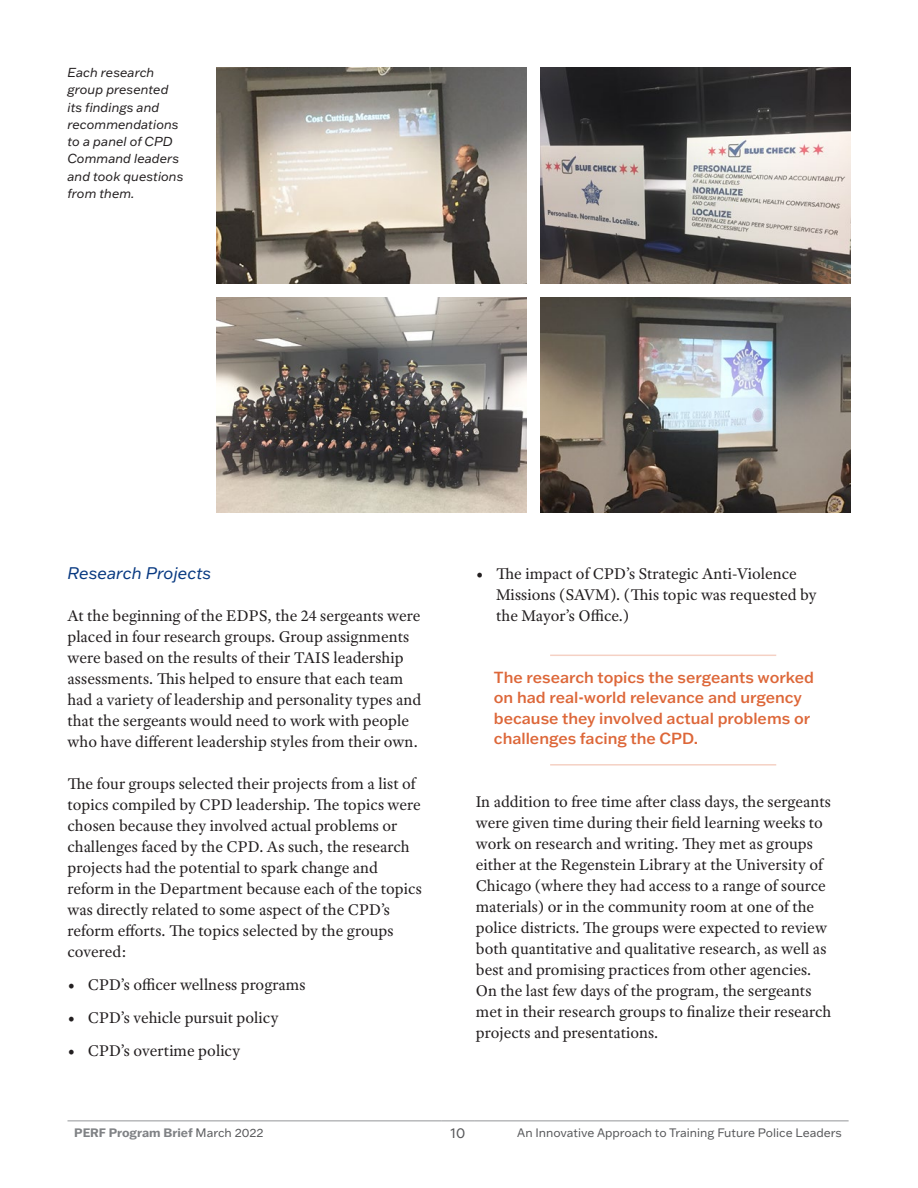
<style>
.page{position:relative;width:918px;height:1188px;background:#fff}
.page>*{position:absolute;margin:0;border:0;box-sizing:border-box;transform-origin:0 0}
.t1{font:16.5px/21px "Adobe Text Pro";color:#231f20}
.t2{font:italic 16.5px "Franklin Gothic ATF";color:#083981}
.quote{font:500 15.75px/20.2px "Franklin Gothic ATF";color:#dd6739}
.t3{font:14.25px "Franklin Gothic ATF";color:#57585a}
.t4{font:italic 12.75px/17.2px "Franklin Gothic ATF";color:#231f20}
.t5{font:12px "Franklin Gothic ATF";color:#57585a}
.t6{font:700 12px "Franklin Gothic ATF";color:#808285}
.s1{font-weight:400;color:#57585a}
</style>
<div class="page">
<hr style="left:68px;top:1120px;width:373px;height:1px;background:#939598">
<hr style="left:441px;top:1120px;width:34px;height:1px;background:#939598">
<hr style="left:475px;top:1120px;width:374px;height:1px;background:#939598">
<hr style="left:550px;top:655px;width:226px;height:1px;background:#f5d1c4">
<hr style="left:550px;top:764px;width:226px;height:2px;background:#f5d1c4">
<img style="left:216px;top:68px;width:310px;height:216px">
<img style="left:540px;top:297px;width:310px;height:216px">
<img style="left:540px;top:68px;width:310px;height:216px">
<img style="left:216px;top:297px;width:310px;height:216px">
<p class="t4" style="left:68px;top:64px;width:118px">Each research group presented its findings and recommendations to a panel of CPD<br>Command leaders and took questions from them.</p>
<p class="t2" style="left:68px;top:562px;width:145px">Research Projects</p>
<p class="t1" style="left:68px;top:605px;width:355px">At the beginning of the EDPS, the 24 sergeants were placed in four research groups. Group assignments were based on the results of their TAIS leadership assessments. This helped to ensure that each team had a variety of leadership and personality types and that the sergeants would need to work with people who have different leadership styles from their own.</p>
<p class="t1" style="left:68px;top:773px;width:356px">The four groups selected their projects from a list of topics compiled by CPD leadership. The topics were chosen because they involved actual problems or challenges faced by the CPD. As such, the research projects had the potential to spark change and reform in the Department because each of the topics was directly related to some aspect of the CPD’s reform efforts. The topics selected by the groups covered:</p>
<p class="t1" style="left:68px;top:974px;width:240px">• CPD’s officer wellness programs</p>
<p class="t1" style="left:68px;top:1007px;width:213px">• CPD’s vehicle pursuit policy</p>
<p class="t1" style="left:68px;top:1040px;width:174px">• CPD’s overtime policy</p>
<p class="t1" style="left:496px;top:563px;width:322px;text-indent:-20px">• The impact of CPD’s Strategic Anti-Violence<br>Missions (SAVM). (This topic was requested by the Mayor’s Office.)</p>
<p class="quote" style="left:494px;top:667px;width:322px">The research topics the sergeants worked on had real-world relevance and urgency because they involved actual problems or challenges facing the CPD.</p>
<p class="t1" style="left:476px;top:791px;width:357px">In addition to free time after class days, the sergeants were given time during their field learning weeks to work on research and writing. They met as groups either at the Regenstein Library at the University of Chicago (where they had access to a range of source materials) or in the community room at one of the police districts. The groups were expected to review both quantitative and qualitative research, as well as best and promising practices from other agencies.<br>On the last few days of the program, the sergeants met in their research groups to finalize their research projects and presentations.</p>
<p class="t6" style="left:74px;top:1124px;width:191px">PERF Program Brief <span class="s1">March 2022</span></p>
<p class="t3" style="left:451px;top:1124px;width:16px">10</p>
<p class="t5" style="left:517px;top:1124px;width:326px">An Innovative Approach to Training Future Police Leaders</p>
</div>
